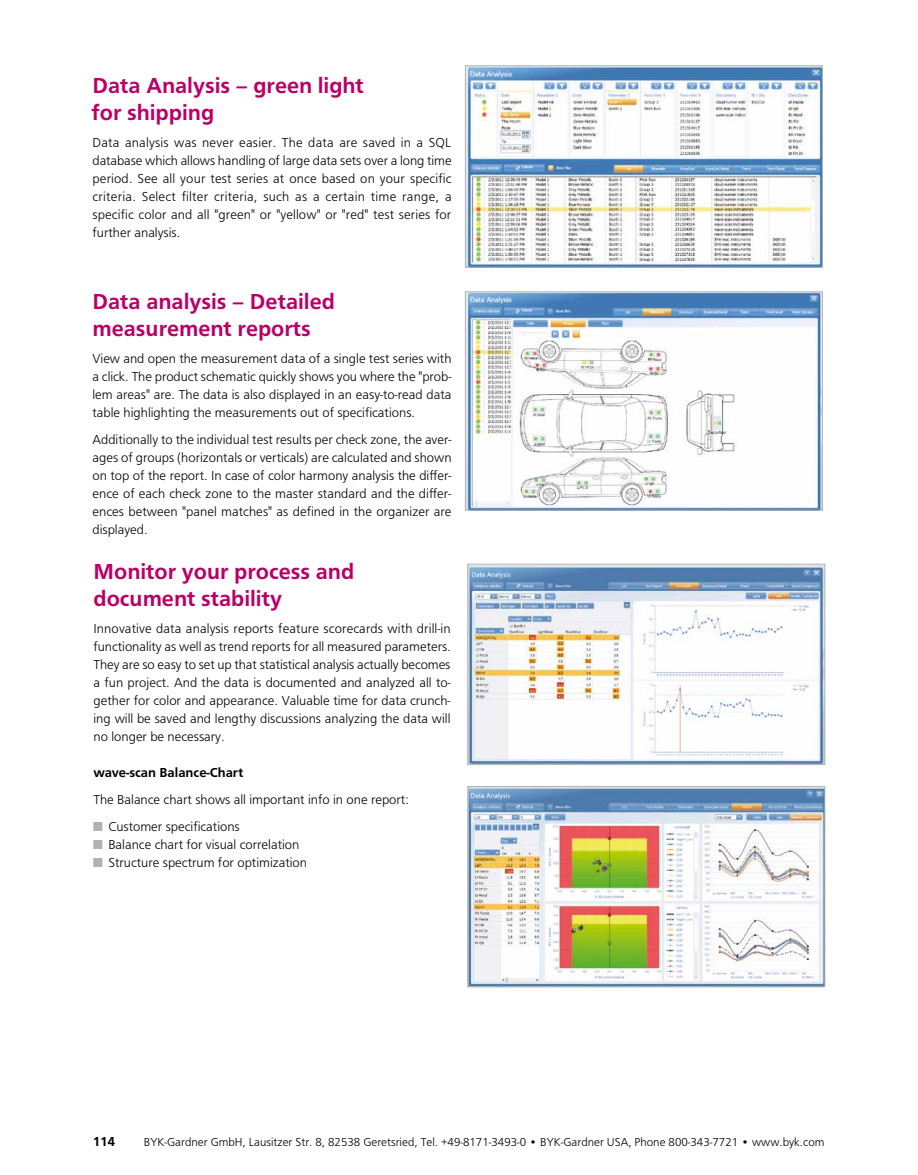
<style>
.page{position:relative;width:918px;height:1175px;background:#fff}
.page>*{position:absolute;margin:0;border:0;box-sizing:border-box;transform-origin:0 0}
.t1{font:500 22.5px/27px "F015";color:#b90066}
.t2{font:300 13.5px/18px "F015";color:#000;text-align:justify}
.t3{font:500 13.5px "F015";color:#000}
.t4{font:300 12px "F015";color:#000}
.s1{color:#b1b2b3}
</style>
<div class="page">
<img style="left:467px;top:67px;width:354px;height:198px">
<div style="left:465px;top:65px;width:358px;height:202px;border:1px solid #b1b2b3"></div>
<img style="left:467px;top:293px;width:354px;height:215px">
<div style="left:465px;top:291px;width:358px;height:219px;border:1px solid #b1b2b3"></div>
<img style="left:469px;top:566px;width:354px;height:197px">
<div style="left:467px;top:564px;width:358px;height:201px;border:1px solid #b1b2b3"></div>
<img style="left:469px;top:788px;width:354px;height:197px">
<div style="left:467px;top:786px;width:358px;height:201px;border:1px solid #b1b2b3"></div>
<h1 class="t1" style="left:93px;top:72px;width:273px">Data Analysis – green light for shipping</h1>
<p class="t2" style="left:93px;top:133px;width:361px">Data analysis was never easier. The data are saved in a SQL database which allows handling of large data sets over a long time period. See all your test series at once based on your specific criteria. Select filter criteria, such as a certain time range, a specific color and all "green" or "yellow" or "red" test series for further analysis.</p>
<h1 class="t1" style="left:93px;top:288px;width:244px">Data analysis – Detailed measurement reports</h1>
<p class="t2" style="left:93px;top:349px;width:361px">View and open the measurement data of a single test series with a click. The product schematic quickly shows you where the "prob&shy;lem areas" are. The data is also displayed in an easy-to-read data table highlighting the measurements out of specifications.</p>
<p class="t2" style="left:93px;top:430px;width:361px">Additionally to the individual test results per check zone, the aver&shy;ages of groups (horizontals or verticals) are calculated and shown on top of the report. In case of color harmony analysis the differ&shy;ence of each check zone to the master standard and the differ&shy;ences between "panel matches" as defined in the organizer are displayed.</p>
<h1 class="t1" style="left:94px;top:558px;width:262px">Monitor your process and document stability</h1>
<p class="t2" style="left:94px;top:619px;width:359px">Innovative data analysis reports feature scorecards with drill-in functionality as well as trend reports for all measured parameters.<br>They are so easy to set up that statistical analysis actually becomes a fun project. And the data is documented and analyzed all to&shy;gether for color and appearance. Valuable time for data crunch&shy;ing will be saved and lengthy discussions analyzing the data will no longer be necessary.</p>
<p class="t3" style="left:94px;top:764px;width:151px">wave-scan Balance-Chart</p>
<p class="t2" style="left:94px;top:790px;width:317px">The Balance chart shows all important info in one report:</p>
<p class="t2" style="left:94px;top:817px;width:148px"><span class="s1">■</span> Customer specifications</p>
<p class="t2" style="left:94px;top:835px;width:207px"><span class="s1">■</span> Balance chart for visual correlation</p>
<p class="t2" style="left:94px;top:853px;width:215px"><span class="s1">■</span> Structure spectrum for optimization</p>
<p class="t3" style="left:93px;top:1133px;width:23px">114</p>
<p class="t4" style="left:144px;top:1135px;width:682px">BYK-Gardner GmbH, Lausitzer Str. 8, 82538 Geretsried, Tel. +49-8171-3493-0 • BYK-Gardner USA, Phone 800-343-7721 • www.byk.com</p>
</div>
